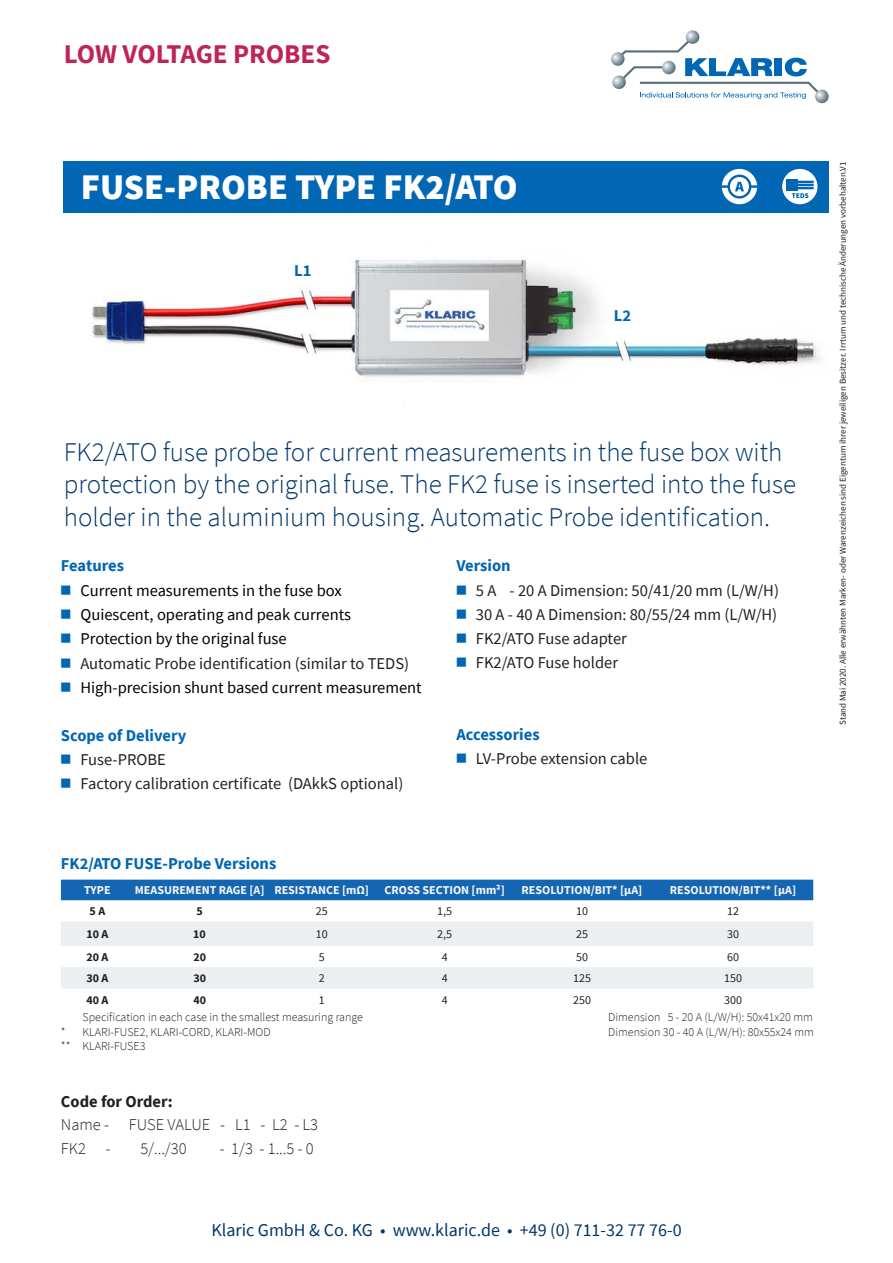
<style>
.page{position:relative;width:893px;height:1263px;background:#fff}
.page>*{position:absolute;margin:0;border:0;box-sizing:border-box;transform-origin:0 0}
.t1{font:900 36px "Source Sans Pro";color:#fff}
.t2{font:300 27px/32.4px "Source Sans Pro";color:#00376b}
.t3{font:700 27px "Source Sans Pro";color:#bf2359}
.t4{font:18px "Source Sans Pro";color:#00376b}
.t5{font:16.5px "Source Sans Pro";color:#231f20}
.t6{font:16.5px "Source Sans Pro";color:#000}
.t7{font:700 16.5px "Source Sans Pro";color:#0166b3}
.t8{font:300 16.5px/23.7px "Source Sans Pro";color:#231f20}
.t9{font:700 16.5px "Source Sans Pro";color:#231f20}
.t10{font:300 12px "Source Sans Pro";color:#231f20}
.t11{font:700 12px "Source Sans Pro";color:#f5f5f6}
.t12{font:12px "Source Sans Pro";color:#231f20}
.t13{font:700 12px "Source Sans Pro";color:#231f20}
.t14{font:700 12px "Source Sans Pro";color:#f7f7f8}
.t15{font:9px "Source Sans Pro";color:#231f20}
.s1{font-size:11.25px;color:#0166b3}
.s2{color:#f7f7f8}
</style>
<div class="page">
<img style="left:91px;top:259px;width:730px;height:118px">
<div style="left:64px;top:162px;width:765px;height:51px;background:#0166b3"></div>
<svg style="left:611px;top:52px;width:14px;height:14px"></svg>
<svg style="left:612px;top:75px;width:14px;height:14px"></svg>
<svg style="left:686px;top:30px;width:13px;height:14px"></svg>
<svg style="left:815px;top:90px;width:14px;height:13px"></svg>
<svg style="left:615px;top:35px;width:210px;height:64px"></svg>
<div style="left:61px;top:880px;width:752px;height:20px;background:#1465b2"></div>
<svg style="left:61px;top:922px;width:752px;height:66px;fill:#ebeff1"></svg>
<svg style="left:780px;top:167px;width:39px;height:39px"></svg>
<div style="left:779px;top:165px;width:42px;height:43px;border:4px solid #0166b3;border-radius:50%"></div>
<div style="left:786px;top:179px;width:12px;height:12px;background:#0166b3"></div>
<svg style="left:792px;top:181px;width:22px;height:17px"></svg>
<svg style="left:720px;top:167px;width:39px;height:39px"></svg>
<div style="left:718px;top:165px;width:43px;height:43px;border:4px solid #0166b3;border-radius:50%"></div>
<hr style="left:719px;top:185px;width:40px;height:3px;background:#0166b3">
<svg style="left:729px;top:176px;width:21px;height:21px"></svg>
<div style="left:727px;top:175px;width:24px;height:24px;border:2px solid #0166b3;border-radius:50%"></div>
<svg style="left:735px;top:182px;width:9px;height:9px"></svg>
<h2 class="t3" style="left:64px;top:36px;width:268px">LOW VOLTAGE PROBES</h2>
<h1 class="t1" style="left:81px;top:162px;width:438px">FUSE-PROBE TYPE FK2/ATO</h1>
<p class="t7" style="left:294px;top:259px;width:19px">L1</p>
<p class="t7" style="left:614px;top:304px;width:19px">L2</p>
<h2 class="t2" style="left:64px;top:436px;width:734px">FK2/ATO fuse probe for current measurements in the fuse box with protection by the original fuse. The FK2 fuse is inserted into the fuse holder in the aluminium housing. Automatic Probe identification.</h2>
<p class="t7" style="left:61px;top:555px;width:65px">Features</p>
<p class="t6" style="left:61px;top:579px;width:282px"><span class="s1">■</span> Current measurements in the fuse box</p>
<p class="t6" style="left:61px;top:604px;width:292px"><span class="s1">■</span> Quiescent, operating and peak currents</p>
<p class="t6" style="left:61px;top:628px;width:227px"><span class="s1">■</span> Protection by the original fuse</p>
<p class="t5" style="left:61px;top:653px;width:350px"><span class="s1">■</span> Automatic Probe identification (similar to TEDS)</p>
<p class="t6" style="left:61px;top:677px;width:362px"><span class="s1">■</span> High-precision shunt based current measurement</p>
<p class="t7" style="left:61px;top:724px;width:127px">Scope of Delivery</p>
<p class="t5" style="left:61px;top:749px;width:106px"><span class="s1">■</span> Fuse-PROBE</p>
<p class="t5" style="left:61px;top:773px;width:344px"><span class="s1">■</span> Factory calibration certificate (DAkkS optional)</p>
<p class="t7" style="left:456px;top:555px;width:56px">Version</p>
<p class="t5" style="left:456px;top:579px;width:324px"><span class="s1">■</span> 5 A - 20 A Dimension: 50/41/20 mm (L/W/H)</p>
<p class="t5" style="left:456px;top:604px;width:322px"><span class="s1">■</span> 30 A - 40 A Dimension: 80/55/24 mm (L/W/H)</p>
<p class="t5" style="left:456px;top:628px;width:172px"><span class="s1">■</span> FK2/ATO Fuse adapter</p>
<p class="t5" style="left:456px;top:652px;width:163px"><span class="s1">■</span> FK2/ATO Fuse holder</p>
<p class="t7" style="left:456px;top:723px;width:85px">Accessories</p>
<p class="t5" style="left:456px;top:748px;width:193px"><span class="s1">■</span> LV-Probe extension cable</p>
<p class="t15" style="left:837px;top:725px;width:565px;rotate:-90deg">Stand Mai 2020. Alle erwähnten Marken- oder Warenzeichen sind Eigentum ihrer jeweiligen Besitzer. Irrtum und technische Änderungen vorbehalten.V1</p>
<p class="t7" style="left:61px;top:852px;width:217px">FK2/ATO FUSE-Probe Versions</p>
<p class="t14" style="left:84px;top:882px;width:28px">TYPE</p>
<p class="t11" style="left:135px;top:882px;width:236px">MEASUREMENT RAGE [A] <span class="s2">RESISTANCE [mΩ]</span></p>
<p class="t14" style="left:385px;top:882px;width:122px">CROSS SECTION [mm²]</p>
<p class="t11" style="left:522px;top:882px;width:122px">RESOLUTION/BIT* [<span class="s2">µ</span>A]</p>
<p class="t11" style="left:670px;top:882px;width:128px">RESOLUTION/BIT** [<span class="s2">µ</span>A]</p>
<p class="t13" style="left:90px;top:903px;width:17px">5 A</p>
<p class="t13" style="left:196px;top:903px;width:8px">5</p>
<p class="t12" style="left:316px;top:904px;width:13px">25</p>
<p class="t12" style="left:437px;top:904px;width:16px">1,5</p>
<p class="t12" style="left:576px;top:904px;width:13px">10</p>
<p class="t12" style="left:727px;top:904px;width:13px">12</p>
<p class="t13" style="left:86px;top:926px;width:23px">10 A</p>
<p class="t13" style="left:193px;top:926px;width:14px">10</p>
<p class="t12" style="left:316px;top:927px;width:13px">10</p>
<p class="t12" style="left:437px;top:927px;width:16px">2,5</p>
<p class="t12" style="left:576px;top:927px;width:13px">25</p>
<p class="t12" style="left:727px;top:927px;width:13px">30</p>
<p class="t13" style="left:86px;top:949px;width:23px">20 A</p>
<p class="t13" style="left:193px;top:949px;width:14px">20</p>
<p class="t12" style="left:319px;top:949px;width:7px">5</p>
<p class="t12" style="left:442px;top:949px;width:7px">4</p>
<p class="t12" style="left:576px;top:949px;width:13px">50</p>
<p class="t12" style="left:727px;top:949px;width:13px">60</p>
<p class="t13" style="left:86px;top:970px;width:23px">30 A</p>
<p class="t13" style="left:193px;top:970px;width:14px">30</p>
<p class="t12" style="left:319px;top:971px;width:7px">2</p>
<p class="t12" style="left:442px;top:971px;width:7px">4</p>
<p class="t12" style="left:573px;top:971px;width:19px">125</p>
<p class="t12" style="left:724px;top:971px;width:19px">150</p>
<p class="t13" style="left:86px;top:991px;width:23px">40 A</p>
<p class="t13" style="left:193px;top:991px;width:14px">40</p>
<p class="t12" style="left:319px;top:992px;width:7px">1</p>
<p class="t12" style="left:442px;top:992px;width:7px">4</p>
<p class="t12" style="left:573px;top:992px;width:19px">250</p>
<p class="t12" style="left:724px;top:992px;width:19px">300</p>
<p class="t10" style="left:83px;top:1010px;width:282px">Specification in each case in the smallest measuring range</p>
<p class="t10" style="left:608px;top:1010px;width:206px">Dimension 5 - 20 A (L/W/H): 50x41x20 mm</p>
<p class="t10" style="left:61px;top:1024px;width:211px">* KLARI-FUSE2, KLARI-CORD, KLARI-MOD</p>
<p class="t10" style="left:608px;top:1024px;width:207px">Dimension 30 - 40 A (L/W/H): 80x55x24 mm</p>
<p class="t10" style="left:61px;top:1038px;width:86px">** KLARI-FUSE3</p>
<p class="t9" style="left:61px;top:1090px;width:113px">Code for Order:</p>
<p class="t8" style="left:61px;top:1113px;width:259px">Name - FUSE VALUE - L1 - L2 - L3<br>FK2 -</p>
<p class="t8" style="left:140px;top:1137px;width:48px">5/.../30</p>
<p class="t8" style="left:220px;top:1137px;width:96px">- 1/3 - 1...5 - 0</p>
<p class="t4" style="left:211px;top:1219px;width:472px">Klaric GmbH &amp; Co. KG • www.klaric.de • +49 (0) 711-32 77 76-0</p>
</div>
